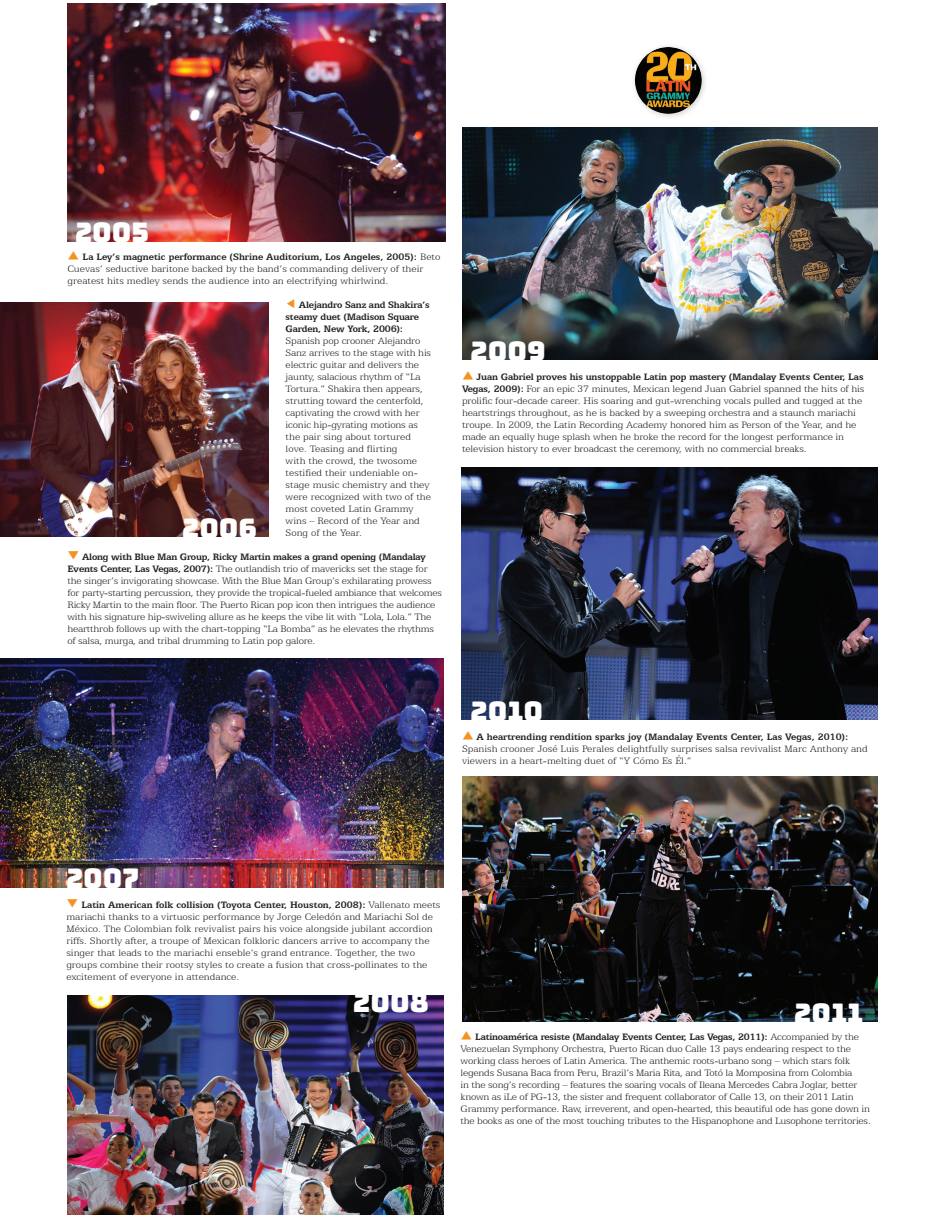
<style>
.page{position:relative;width:945px;height:1215px;background:#fff}
.page>*{position:absolute;margin:0;border:0;box-sizing:border-box;transform-origin:0 0}
.t1{font:27px "Bungee";color:#fff}
.t2{font:24px "Simple Direction Arrows";color:#f3921f;scale:.71 1}
.t3{font:300 10.5px/12px "Egyptian 505 BT";letter-spacing:-.01em;color:#231f20}
.s1{font-weight:700}
.s2{font-family:"Simple Direction Arrows";font-weight:400;font-size:15px;color:#f3921f}
</style>
<div class="page">
<img style="left:462px;top:128px;width:416px;height:232px">
<img style="left:0;top:302px;width:268px;height:235px">
<img style="left:0;top:659px;width:443px;height:228px">
<img style="left:68px;top:3px;width:378px;height:238px">
<img style="left:462px;top:467px;width:416px;height:253px">
<img style="left:462px;top:777px;width:416px;height:244px">
<img style="left:68px;top:995px;width:375px;height:219px">
<div style="left:630px;top:42px;width:78px;height:78px;background:#231f20;opacity:.2"></div>
<img style="left:635px;top:47px;width:67px;height:67px">
<p class="t1" style="left:75px;top:217px;width:75px">2005</p>
<p class="t2" style="left:68px;top:243px;width:18px">j</p>
<p class="t3" style="left:68px;top:250px;width:374px;text-indent:15px"><span class="s1">La Ley’s magnetic performance (Shrine Auditorium, Los Angeles, 2005):</span> Beto<br>Cuevas’ seductive baritone backed by the band’s commanding delivery of their greatest hits medley sends the audience into an electrifying whirlwind.</p>
<p class="t1" style="left:182px;top:513px;width:77px">2006</p>
<p class="t3" style="left:286px;top:298px;width:147px"><span class="s2">h</span> <span class="s1">Alejandro Sanz and Shakira’s steamy duet (Madison Square<br>Garden, New York, 2006):<br></span>Spanish pop crooner Alejandro<br>Sanz arrives to the stage with his electric guitar and delivers the jaunty, salacious rhythm of “La<br>Tortura.” Shakira then appears, strutting toward the centerfold, captivating the crowd with her iconic hip-gyrating motions as the pair sing about tortured love. Teasing and flirting<br>with the crowd, the twosome testified their undeniable on&shy;stage music chemistry and they were recognized with two of the most coveted Latin Grammy wins – Record of the Year and<br>Song of the Year.</p>
<p class="t2" style="left:68px;top:543px;width:18px">k</p>
<p class="t3" style="left:68px;top:550px;width:376px;text-indent:15px"><span class="s1">Along with Blue Man Group, Ricky Martin makes a grand opening (Mandalay Events Center, Las Vegas, 2007):</span> The outlandish trio of mavericks set the stage for the singer’s invigorating showcase. With the Blue Man Group’s exhilarating prowess for party-starting percussion, they provide the tropical-fueled ambiance that welcomes Ricky Martin to the main floor. The Puerto Rican pop icon then intrigues the audience with his signature hip-swiveling allure as he keeps the vibe lit with “Lola, Lola.” The heartthrob follows up with the chart-topping “La Bomba” as he elevates the rhythms of salsa, murga, and tribal drumming to Latin pop galore.</p>
<p class="t1" style="left:471px;top:336px;width:77px">2009</p>
<p class="t2" style="left:462px;top:363px;width:18px">j</p>
<p class="t3" style="left:462px;top:370px;width:404px;text-indent:15px"><span class="s1">Juan Gabriel proves his unstoppable Latin pop mastery (Mandalay Events Center, Las Vegas, 2009):</span> For an epic 37 minutes, Mexican legend Juan Gabriel spanned the hits of his prolific four-decade career. His soaring and gut-wrenching vocals pulled and tugged at the heartstrings throughout, as he is backed by a sweeping orchestra and a staunch mariachi troupe. In 2009, the Latin Recording Academy honored him as Person of the Year, and he made an equally huge splash when he broke the record for the longest performance in television history to ever broadcast the ceremony, with no commercial breaks.</p>
<p class="t1" style="left:471px;top:696px;width:74px">2010</p>
<p class="t2" style="left:462px;top:723px;width:18px">j</p>
<p class="t3" style="left:462px;top:730px;width:407px;text-indent:15px"><span class="s1">A heartrending rendition sparks joy (Mandalay Events Center, Las Vegas, 2010):<br></span>Spanish crooner José Luis Perales delightfully surprises salsa revivalist Marc Anthony and viewers in a heart-melting duet of “Y Cómo Es Él.”</p>
<p class="t1" style="left:66px;top:862px;width:75px">2007</p>
<p class="t2" style="left:66px;top:891px;width:18px">k</p>
<p class="t3" style="left:66px;top:898px;width:376px;text-indent:15px"><span class="s1">Latin American folk collision (Toyota Center, Houston, 2008):</span> Vallenato meets mariachi thanks to a virtuosic performance by Jorge Celedón and Mariachi Sol de México. The Colombian folk revivalist pairs his voice alongside jubilant accordion riffs. Shortly after, a troupe of Mexican folkloric dancers arrive to accompany the singer that leads to the mariachi enseble’s grand entrance. Together, the two groups combine their rootsy styles to create a fusion that cross-pollinates to the excitement of everyone in attendance.</p>
<p class="t1" style="left:353px;top:987px;width:77px">2008</p>
<p class="t1" style="left:794px;top:998px;width:71px">2011</p>
<p class="t2" style="left:461px;top:1023px;width:18px">j</p>
<p class="t3" style="left:461px;top:1030px;width:412px;text-indent:14px"><span class="s1">Latinoamérica resiste (Mandalay Events Center, Las Vegas, 2011):</span> Accompanied by the Venezuelan Symphony Orchestra, Puerto Rican duo Calle 13 pays endearing respect to the working class heroes of Latin America. The anthemic roots-urbano song – which stars folk legends Susana Baca from Peru, Brazil’s Maria Rita, and Totó la Momposina from Colombia<br>in the song’s recording – features the soaring vocals of Ileana Mercedes Cabra Joglar, better known as iLe of PG-13, the sister and frequent collaborator of Calle 13, on their 2011 Latin Grammy performance. Raw, irreverent, and open-hearted, this beautiful ode has gone down in the books as one of the most touching tributes to the Hispanophone and Lusophone territories.</p>
</div>
